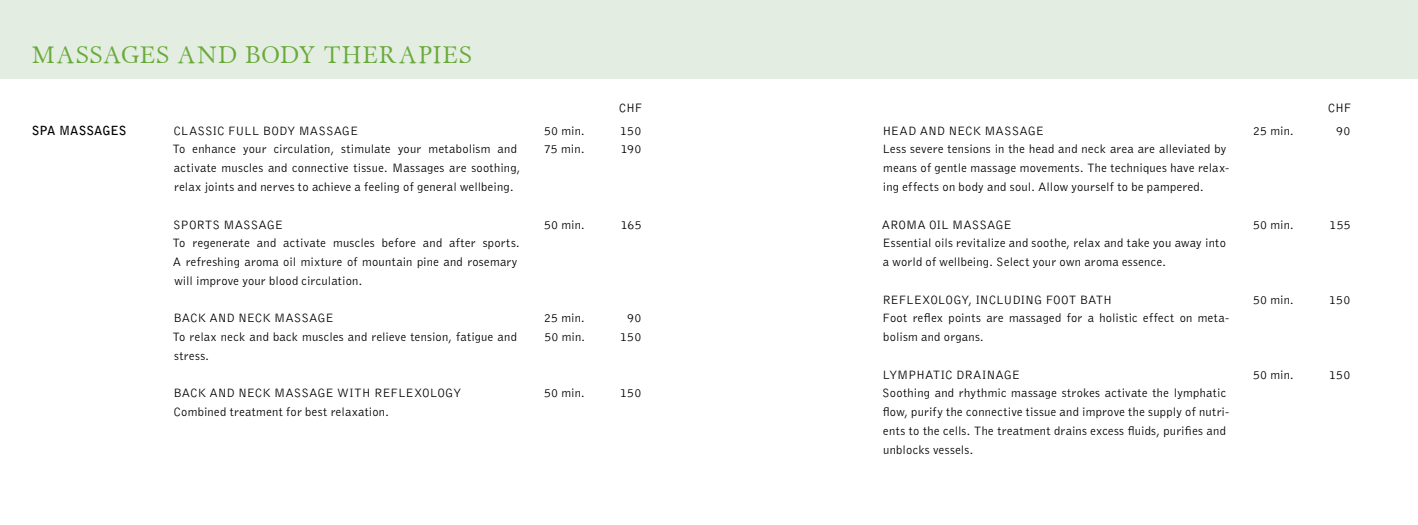
<style>
.page{position:relative;width:1418px;height:525px;background:#fff}
.page>*{position:absolute;margin:0;border:0;box-sizing:border-box;transform-origin:0 0}
.t1{font:25px "Miramar";letter-spacing:.05em;color:#68aa38}
.t2{font:300 12.5px/18.8px "Bell Gothic Std";letter-spacing:.02em;color:#000}
.t3{font:300 12.5px "Bell Gothic Std";color:#000}
.t4{font:300 12.5px "Bell Gothic Std";letter-spacing:-.005em;color:#000}
.t5{font:300 12.5px "Bell Gothic Std";letter-spacing:-.01em;color:#000}
.t6{font:700 12.5px "Bell Gothic Std";color:#000}
.t7{font:300 12.5px "Bell Gothic";letter-spacing:-.02em;color:#000}
</style>
<div class="page">
<div style="left:0;top:0;width:1417px;height:78px;background:#e3ede2"></div>
<h1 class="t1" style="left:32px;top:41px;width:441px">MASSAGES AND BODY THERAPIES</h1>
<p class="t7" style="left:619px;top:101px;width:25px">CHF</p>
<p class="t7" style="left:1327px;top:101px;width:25px">CHF</p>
<p class="t6" style="left:32px;top:122px;width:96px">SPA MASSAGES</p>
<p class="t3" style="left:882px;top:124px;width:163px">HEAD AND NECK MASSAGE</p>
<p class="t2" style="left:1252px;top:121px;width:42px">25 min.</p>
<p class="t2" style="left:1336px;top:121px;width:16px">90</p>
<p class="t2" style="left:882px;top:140px;width:348px">Less severe tensions in the head and neck area are alleviated by means of gentle massage movements. The techniques have relax&shy;ing effects on body and soul. Allow yourself to be pampered.</p>
<p class="t3" style="left:881px;top:217px;width:131px">AROMA OIL MASSAGE</p>
<p class="t2" style="left:1252px;top:215px;width:42px">50 min.</p>
<p class="t2" style="left:1329px;top:215px;width:23px">155</p>
<p class="t2" style="left:882px;top:234px;width:345px">Essential oils revitalize and soothe, relax and take you away into a world of wellbeing. Select your own aroma essence.</p>
<p class="t5" style="left:882px;top:292px;width:231px">REFLEXOLOGY, INCLUDING FOOT BATH</p>
<p class="t2" style="left:1252px;top:290px;width:42px">50 min.</p>
<p class="t2" style="left:1329px;top:290px;width:23px">150</p>
<p class="t2" style="left:882px;top:309px;width:347px">Foot reflex points are massaged for a holistic effect on meta&shy;bolism and organs.</p>
<p class="t5" style="left:882px;top:367px;width:139px">LYMPHATIC DRAINAGE</p>
<p class="t2" style="left:1252px;top:365px;width:42px">50 min.</p>
<p class="t2" style="left:1329px;top:365px;width:23px">150</p>
<p class="t2" style="left:882px;top:384px;width:348px">Soothing and rhythmic massage strokes activate the lymphatic flow, purify the connective tissue and improve the supply of nutri&shy;ents to the cells. The treatment drains excess fluids, purifies and unblocks vessels.</p>
<p class="t3" style="left:173px;top:124px;width:186px">CLASSIC FULL BODY MASSAGE</p>
<p class="t2" style="left:544px;top:121px;width:42px">50 min.</p>
<p class="t2" style="left:620px;top:121px;width:23px">150</p>
<p class="t2" style="left:172px;top:140px;width:349px">To enhance your circulation, stimulate your metabolism and activate muscles and connective tissue. Massages are soothing, relax joints and nerves to achieve a feeling of general wellbeing.</p>
<p class="t3" style="left:173px;top:217px;width:111px">SPORTS MASSAGE</p>
<p class="t2" style="left:544px;top:215px;width:42px">50 min.</p>
<p class="t2" style="left:620px;top:215px;width:22px">165</p>
<p class="t2" style="left:172px;top:234px;width:349px">To regenerate and activate muscles before and after sports.<br>A refreshing aroma oil mixture of mountain pine and rosemary will improve your blood circulation.</p>
<p class="t4" style="left:173px;top:311px;width:162px">BACK AND NECK MASSAGE</p>
<p class="t2" style="left:544px;top:309px;width:42px">25 min.</p>
<p class="t2" style="left:627px;top:309px;width:16px">90</p>
<p class="t2" style="left:172px;top:328px;width:346px">To relax neck and back muscles and relieve tension, fatigue and stress.</p>
<p class="t4" style="left:173px;top:386px;width:289px">BACK AND NECK MASSAGE WITH REFLEXOLOGY</p>
<p class="t2" style="left:544px;top:384px;width:42px">50 min.</p>
<p class="t2" style="left:620px;top:384px;width:23px">150</p>
<p class="t2" style="left:173px;top:403px;width:217px">Combined treatment for best relaxation.</p>
<p class="t2" style="left:544px;top:140px;width:42px">75 min.</p>
<p class="t2" style="left:621px;top:140px;width:22px">190</p>
<p class="t2" style="left:544px;top:328px;width:42px">50 min.</p>
<p class="t2" style="left:620px;top:328px;width:23px">150</p>
</div>
